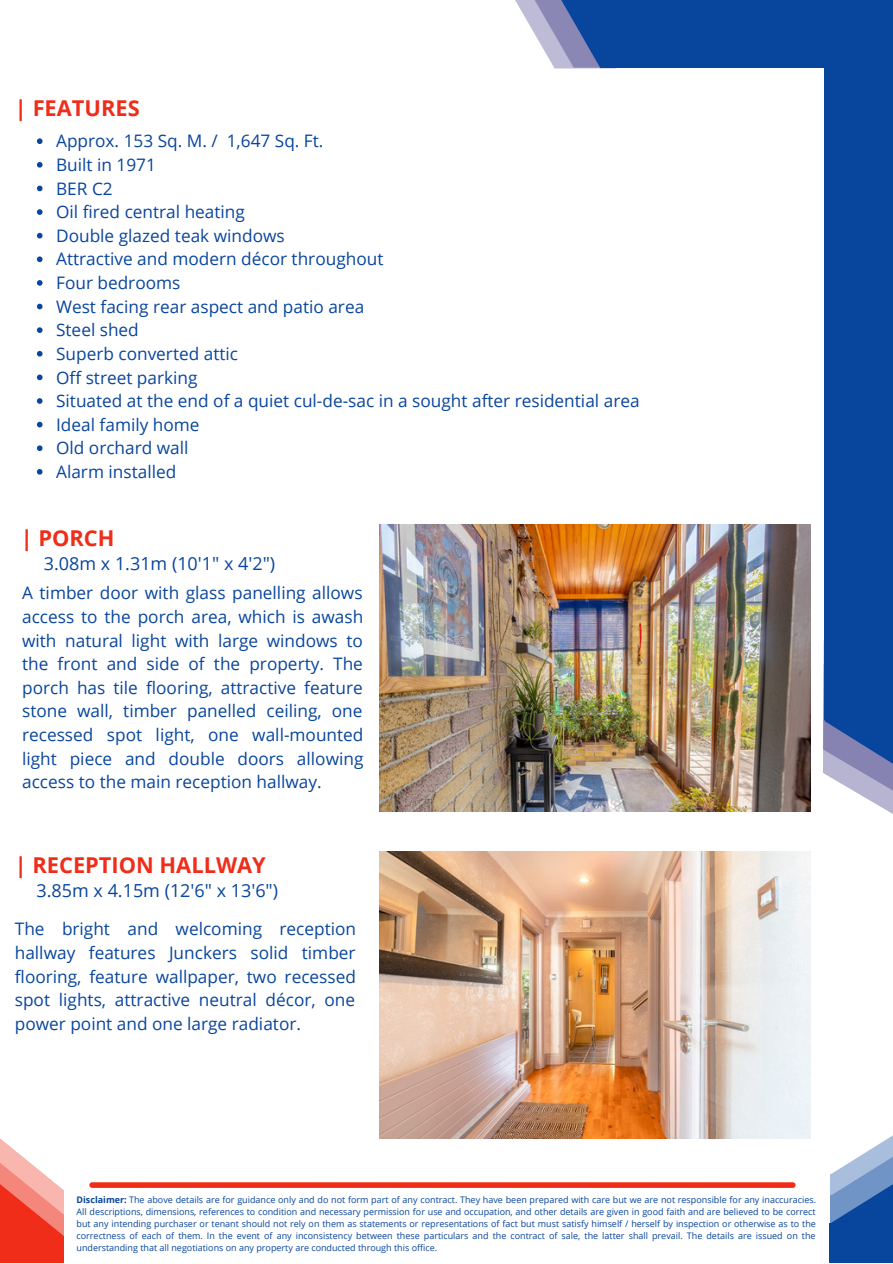
<style>
.page{position:relative;width:893px;height:1264px;background:#fff}
.page>*{position:absolute;margin:0;border:0;box-sizing:border-box;transform-origin:0 0}
.t1{font:700 21.9px "Open Sans";color:#ef2d19}
.t2{font:18px "Open Sans";color:#08459d}
.t3{font:17.25px/23.5px "Open Sans";color:#08459d;text-align:justify}
.t4{font:9px/12px "Open Sans";color:#08459d;text-align:justify}
.s1{font-weight:700}
</style>
<div class="page">
<svg style="left:515px;top:0;width:13px;height:22px"></svg>
<svg style="left:528px;top:0;width:152px;height:68px;fill:#bdbbd5"></svg>
<div style="left:601px;top:0;width:291px;height:67px;background:#08459d"></div>
<div style="left:824px;top:1px;width:68px;height:719px;background:#08459d"></div>
<svg style="left:555px;top:0;width:91px;height:68px"></svg>
<svg style="left:823px;top:641px;width:69px;height:173px"></svg>
<div style="left:92px;top:1182px;width:700px;height:5px;background:#ef2d19"></div>
<div style="left:829px;top:1173px;width:63px;height:89px;background:#08459d"></div>
<svg style="left:830px;top:1136px;width:62px;height:87px"></svg>
<svg style="left:0;top:1138px;width:64px;height:124px"></svg>
<svg style="left:37px;top:138px;width:6px;height:6px"></svg>
<svg style="left:37px;top:162px;width:6px;height:6px"></svg>
<svg style="left:37px;top:186px;width:6px;height:5px"></svg>
<svg style="left:37px;top:209px;width:6px;height:6px"></svg>
<svg style="left:37px;top:233px;width:6px;height:5px"></svg>
<svg style="left:37px;top:256px;width:6px;height:6px"></svg>
<svg style="left:37px;top:280px;width:6px;height:6px"></svg>
<svg style="left:37px;top:304px;width:6px;height:5px"></svg>
<svg style="left:37px;top:327px;width:6px;height:6px"></svg>
<svg style="left:37px;top:351px;width:6px;height:5px"></svg>
<svg style="left:37px;top:374px;width:6px;height:6px"></svg>
<svg style="left:37px;top:398px;width:6px;height:6px"></svg>
<svg style="left:37px;top:422px;width:6px;height:5px"></svg>
<svg style="left:37px;top:445px;width:6px;height:6px"></svg>
<svg style="left:37px;top:469px;width:6px;height:5px"></svg>
<img style="left:379px;top:851px;width:431px;height:287px">
<img style="left:379px;top:524px;width:431px;height:287px">
<p class="t1" style="left:15px;top:93px;width:126px">| FEATURES</p>
<p class="t3" style="left:56px;top:129px;width:269px">Approx. 153 Sq. M. / 1,647 Sq. Ft.</p>
<p class="t3" style="left:56px;top:152px;width:101px">Built in 1971</p>
<p class="t3" style="left:56px;top:176px;width:58px">BER C2</p>
<p class="t3" style="left:56px;top:200px;width:190px">Oil fired central heating</p>
<p class="t3" style="left:56px;top:223px;width:230px">Double glazed teak windows</p>
<p class="t3" style="left:56px;top:247px;width:329px">Attractive and modern décor throughout</p>
<p class="t3" style="left:56px;top:270px;width:126px">Four bedrooms</p>
<p class="t3" style="left:56px;top:294px;width:309px">West facing rear aspect and patio area</p>
<p class="t3" style="left:56px;top:318px;width:84px">Steel shed</p>
<p class="t3" style="left:56px;top:341px;width:183px">Superb converted attic</p>
<p class="t3" style="left:56px;top:365px;width:143px">Off street parking</p>
<p class="t3" style="left:56px;top:389px;width:585px">Situated at the end of a quiet cul-de-sac in a sought after residential area</p>
<p class="t3" style="left:56px;top:412px;width:145px">Ideal family home</p>
<p class="t3" style="left:56px;top:436px;width:134px">Old orchard wall</p>
<p class="t3" style="left:56px;top:459px;width:122px">Alarm installed</p>
<p class="t1" style="left:21px;top:522px;width:95px">| PORCH</p>
<p class="t3" style="left:22px;top:581px;width:343px">A timber door with glass panelling allows access to the porch area, which is awash with natural light with large windows to the front and side of the property. The porch has tile flooring, attractive feature stone wall, timber panelled ceiling, one recessed spot light, one wall-mounted light piece and double doors allowing access to the main reception hallway.</p>
<p class="t2" style="left:44px;top:550px;width:233px">3.08m x 1.31m (10'1" x 4'2")</p>
<p class="t1" style="left:15px;top:849px;width:252px">| RECEPTION HALLWAY</p>
<p class="t2" style="left:37px;top:878px;width:243px">3.85m x 4.15m (12'6" x 13'6")</p>
<p class="t3" style="left:15px;top:916px;width:343px">The bright and welcoming reception hallway features Junckers solid timber flooring, feature wallpaper, two recessed spot lights, attractive neutral décor, one power point and one large radiator.</p>
<p class="t4" style="left:77px;top:1193px;width:741px"><span class="s1">Disclaimer:</span> The above details are for guidance only and do not form part of any contract. They have been prepared with care but we are not responsible for any inaccuracies.<br>All descriptions, dimensions, references to condition and necessary permission for use and occupation, and other details are given in good faith and are believed to be correct but any intending purchaser or tenant should not rely on them as statements or representations of fact but must satisfy himself / herself by inspection or otherwise as to the correctness of each of them. In the event of any inconsistency between these particulars and the contract of sale, the latter shall prevail. The details are issued on the understanding that all negotiations on any property are conducted through this office.</p>
</div>
